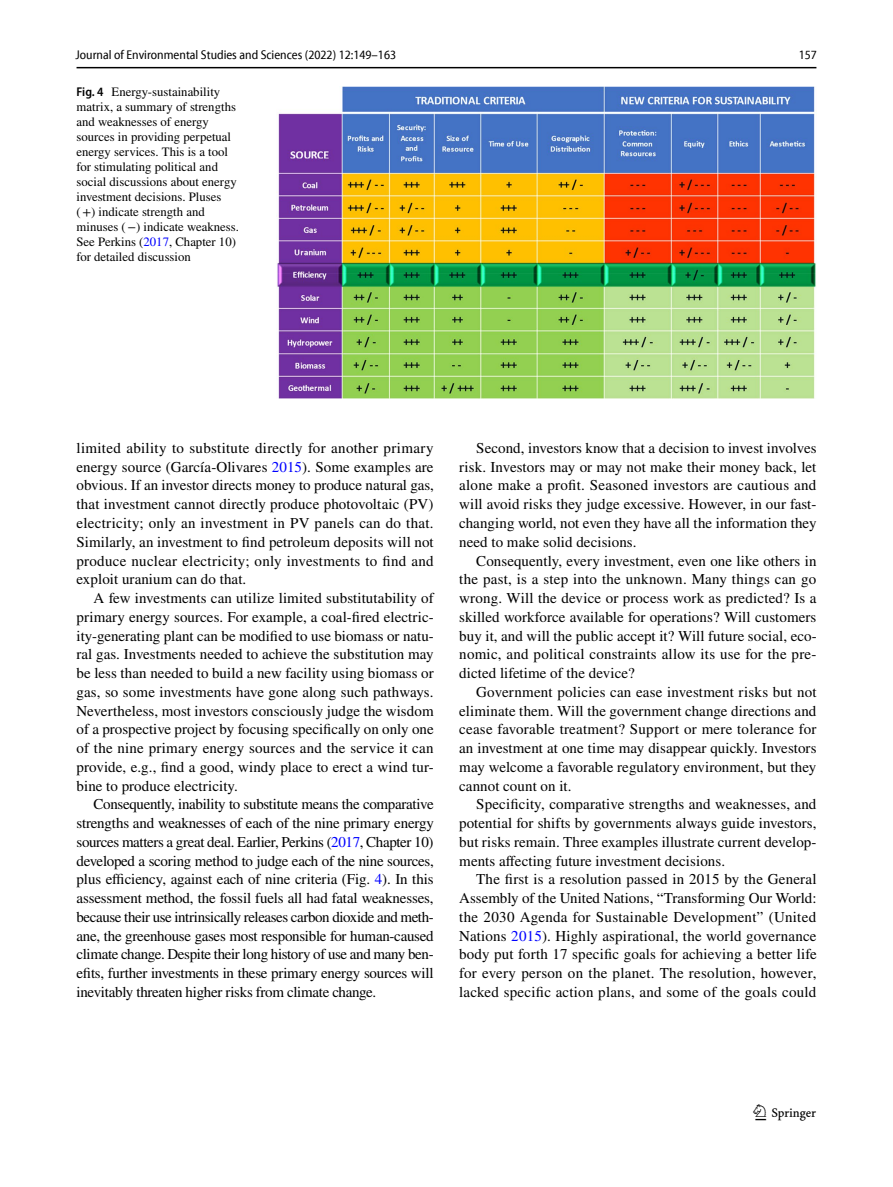
<style>
.page{position:relative;width:893px;height:1187px;background:#fff}
.page>*{position:absolute;margin:0;border:0;box-sizing:border-box;transform-origin:0 0}
.t1{font:22.5px "Springnew Regular 3";color:#000}
.t2{font:15px/18.8px "STIX";letter-spacing:.005em;color:#000;text-align:justify}
.t3{font:12.75px/15px "STIX";color:#000}
.t4{font:semi-condensed 12.75px "Myriad Pro Unic";color:#000}
.s1{font-family:"Myriad Pro";font-weight:600;font-stretch:semi-condensed}
.s2{color:#00f}
</style>
<div class="page">
<hr style="left:77px;top:67px;width:739px;height:1px;background:#000">
<img style="left:277px;top:87px;width:539px;height:312px">
<p class="t4" style="left:76px;top:50px;width:322px">Journal of Environmental Studies and Sciences (2022) 12:149–163</p>
<p class="t4" style="left:799px;top:50px;width:20px">157</p>
<p class="t3" style="left:77px;top:85px;width:164px"><span class="s1">Fig. 4</span> Energy-sustainability matrix, a summary of strengths and weaknesses of energy sources in providing perpetual energy services. This is a tool for stimulating political and social discussions about energy investment decisions. Pluses (+) indicate strength and minuses (−) indicate weakness.<br>See Perkins (<span class="s2">2017</span>, Chapter 10) for detailed discussion</p>
<p class="t2" style="left:77px;top:439px;width:359px">limited ability to substitute directly for another primary energy source (García-Olivares <span class="s2">2015</span>). Some examples are obvious. If an investor directs money to produce natural gas, that investment cannot directly produce photovoltaic (PV) electricity; only an investment in PV panels can do that.<br>Similarly, an investment to find petroleum deposits will not produce nuclear electricity; only investments to find and exploit uranium can do that.</p>
<p class="t2" style="left:77px;top:589px;width:359px;text-indent:17px">A few investments can utilize limited substitutability of primary energy sources. For example, a coal-fired electric&shy;ity-generating plant can be modified to use biomass or natu&shy;ral gas. Investments needed to achieve the substitution may be less than needed to build a new facility using biomass or gas, so some investments have gone along such pathways.<br>Nevertheless, most investors consciously judge the wisdom of a prospective project by focusing specifically on only one of the nine primary energy sources and the service it can provide, e.g., find a good, windy place to erect a wind tur&shy;bine to produce electricity.</p>
<p class="t2" style="left:77px;top:796px;width:359px;text-indent:17px">Consequently, inability to substitute means the comparative strengths and weaknesses of each of the nine primary energy sources matters a great deal. Earlier, Perkins (<span class="s2">2017</span>, Chapter 10) developed a scoring method to judge each of the nine sources, plus efficiency, against each of nine criteria (Fig. <span class="s2">4</span>). In this assessment method, the fossil fuels all had fatal weaknesses, because their use intrinsically releases carbon dioxide and meth&shy;ane, the greenhouse gases most responsible for human-caused climate change. Despite their long history of use and many ben&shy;efits, further investments in these primary energy sources will inevitably threaten higher risks from climate change.</p>
<p class="t2" style="left:459px;top:439px;width:359px;text-indent:17px">Second, investors know that a decision to invest involves risk. Investors may or may not make their money back, let alone make a profit. Seasoned investors are cautious and will avoid risks they judge excessive. However, in our fast&shy;changing world, not even they have all the information they need to make solid decisions.</p>
<p class="t2" style="left:459px;top:552px;width:359px;text-indent:17px">Consequently, every investment, even one like others in the past, is a step into the unknown. Many things can go wrong. Will the device or process work as predicted? Is a skilled workforce available for operations? Will customers buy it, and will the public accept it? Will future social, eco&shy;nomic, and political constraints allow its use for the pre&shy;dicted lifetime of the device?</p>
<p class="t2" style="left:459px;top:683px;width:359px;text-indent:17px">Government policies can ease investment risks but not eliminate them. Will the government change directions and cease favorable treatment? Support or mere tolerance for an investment at one time may disappear quickly. Investors may welcome a favorable regulatory environment, but they cannot count on it.</p>
<p class="t2" style="left:459px;top:796px;width:359px;text-indent:17px">Specificity, comparative strengths and weaknesses, and potential for shifts by governments always guide investors, but risks remain. Three examples illustrate current develop&shy;ments affecting future investment decisions.</p>
<p class="t2" style="left:459px;top:871px;width:359px;text-indent:17px">The first is a resolution passed in 2015 by the General Assembly of the United Nations, “Transforming Our World: the 2030 Agenda for Sustainable Development” (United Nations <span class="s2">2015</span>). Highly aspirational, the world governance body put forth 17 specific goals for achieving a better life for every person on the planet. The resolution, however, lacked specific action plans, and some of the goals could</p>
<h1 class="t1" style="left:755px;top:1104px;width:62px">1 3</h1>
</div>
